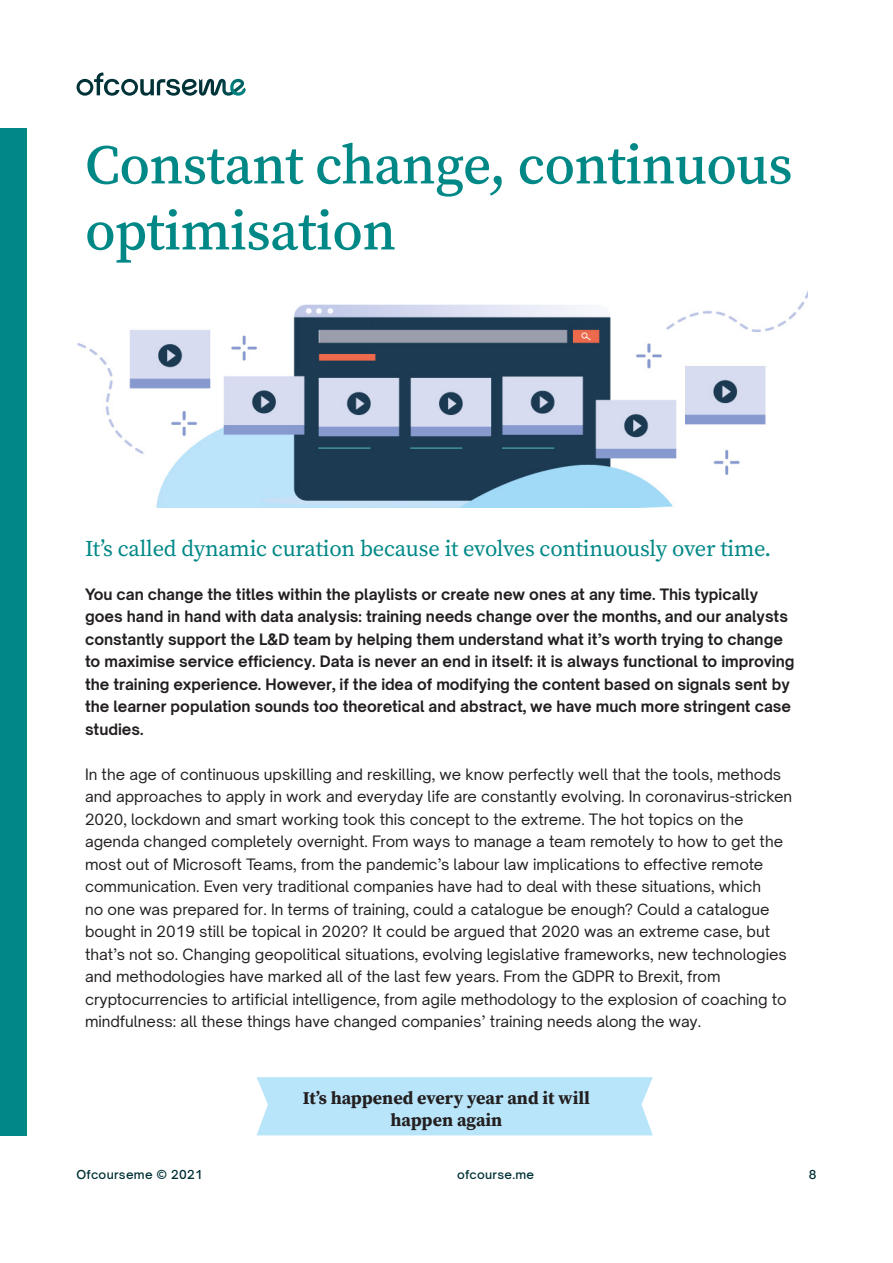
<style>
.page{position:relative;width:893px;height:1263px;background:#fff}
.page>*{position:absolute;margin:0;border:0;box-sizing:border-box;transform-origin:0 0}
.t1{font:55.5px/66px "Source Serif Variable";letter-spacing:-.005em;color:#008887}
.t2{font:22.5px "Source Serif Pro";letter-spacing:-.01em;color:#008887}
.t3{font:700 18px/21.6px "Source Serif Pro";color:#231f20;text-align:center}
.t4{font:15px/22.5px "Open Sauce Two";color:#231f20}
.t5{font:700 15px/22.5px "Open Sauce Two";color:#231f20}
.t6{font:500 12px "Open Sauce Two";letter-spacing:.025em;color:#003136}
</style>
<div class="page">
<svg style="left:77px;top:72px;width:169px;height:24px"></svg>
<div style="left:257px;top:1077px;width:396px;height:58px;background:#b9e5fa"></div>
<div style="left:0;top:128px;width:27px;height:1007px;background:#008887"></div>
<img style="left:77px;top:290px;width:731px;height:218px">
<p class="t1" style="left:85px;top:132px;width:709px">Constant change, continuous optimisation</p>
<p class="t2" style="left:85px;top:534px;width:688px">It’s called dynamic curation because it evolves continuously over time.</p>
<p class="t5" style="left:85px;top:583px;width:711px">You can change the titles within the playlists or create new ones at any time. This typically goes hand in hand with data analysis: training needs change over the months, and our analysts constantly support the L&amp;D team by helping them understand what it’s worth trying to change to maximise service efficiency. Data is never an end in itself: it is always functional to improving the training experience. However, if the idea of modifying the content based on signals sent by the learner population sounds too theoretical and abstract, we have much more stringent case studies.</p>
<p class="t4" style="left:85px;top:763px;width:709px">In the age of continuous upskilling and reskilling, we know perfectly well that the tools, methods and approaches to apply in work and everyday life are constantly evolving. In coronavirus-stricken 2020, lockdown and smart working took this concept to the extreme. The hot topics on the agenda changed completely overnight. From ways to manage a team remotely to how to get the most out of Microsoft Teams, from the pandemic’s labour law implications to effective remote communication. Even very traditional companies have had to deal with these situations, which<br>no one was prepared for. In terms of training, could a catalogue be enough? Could a catalogue bought in 2019 still be topical in 2020? It could be argued that 2020 was an extreme case, but that’s not so. Changing geopolitical situations, evolving legislative frameworks, new technologies and methodologies have marked all of the last few years. From the GDPR to Brexit, from cryptocurrencies to artificial intelligence, from agile methodology to the explosion of coaching to mindfulness: all these things have changed companies’ training needs along the way.</p>
<p class="t3" style="left:303px;top:1087px;width:289px">It’s happened every year and it will happen again</p>
<p class="t6" style="left:77px;top:1167px;width:128px">Ofcourseme © 2021</p>
<p class="t6" style="left:457px;top:1167px;width:79px">ofcourse.me</p>
<p class="t6" style="left:809px;top:1167px;width:9px">8</p>
</div>
